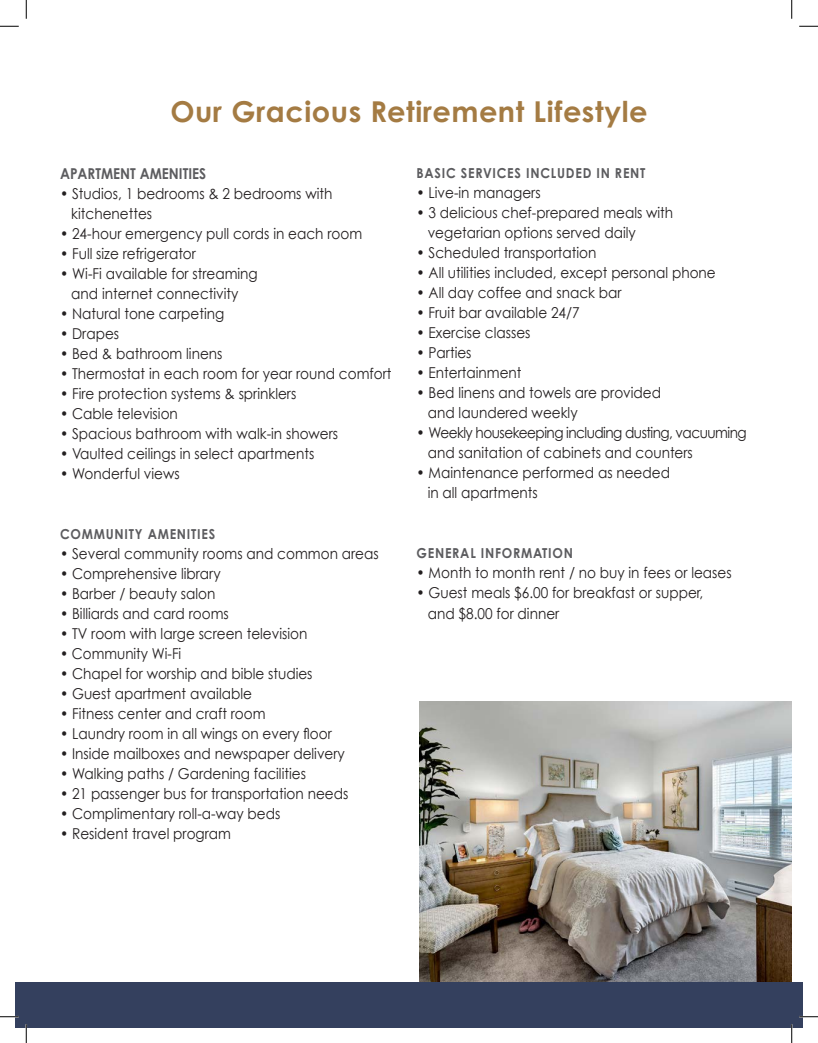
<style>
.page{position:relative;width:818px;height:1043px;background:#fff}
.page>*{position:absolute;margin:0;border:0;box-sizing:border-box;transform-origin:0 0}
.t1{font:700 28.75px "Century Gothic Pro";letter-spacing:.02em;color:#a47b43}
.t2{font:15px/20px "Century Gothic";color:#231f20;scale:.91 1}
.t3{font:15px/20px "Century Gothic";letter-spacing:-.04em;color:#231f20;scale:.91 1}
.t4{font:700 15px "Century Gothic";color:#5c5c5f;scale:.9 1}
.t5{font:15px "Century Gothic";color:#231f20;scale:.9 1}
.t6{font:700 13.75px "Century Gothic Pro";letter-spacing:.06em;color:#5c5c5f;scale:.91 1}
</style>
<div class="page">
<img style="left:419px;top:702px;width:372px;height:281px">
<div style="left:15px;top:983px;width:788px;height:45px;background:#34405e"></div>
<svg style="left:0;top:25px;width:19px;height:2px"></svg>
<svg style="left:799px;top:25px;width:19px;height:2px"></svg>
<svg style="left:0;top:1016px;width:19px;height:1px"></svg>
<svg style="left:799px;top:1016px;width:19px;height:1px"></svg>
<svg style="left:25px;top:0;width:2px;height:19px"></svg>
<svg style="left:25px;top:1024px;width:2px;height:19px"></svg>
<svg style="left:791px;top:0;width:1px;height:19px"></svg>
<svg style="left:791px;top:1024px;width:1px;height:19px"></svg>
<p class="t1" style="left:170px;top:94px;width:478px">Our Gracious Retirement Lifestyle</p>
<p class="t4" style="left:60px;top:164px;width:164px">APARTMENT AMENITIES</p>
<p class="t2" style="left:71px;top:183px;width:288px;text-indent:-11px">• Studios, 1 bedrooms &amp; 2 bedrooms with kitchenettes</p>
<p class="t2" style="left:60px;top:223px;width:333px">• 24-hour emergency pull cords in each room</p>
<p class="t2" style="left:60px;top:243px;width:151px">• Full size refrigerator</p>
<p class="t2" style="left:60px;top:263px;width:219px;text-align:center">• Wi-Fi available for streaming and internet connectivity</p>
<p class="t2" style="left:60px;top:303px;width:182px">• Natural tone carpeting</p>
<p class="t2" style="left:60px;top:323px;width:66px">• Drapes</p>
<p class="t2" style="left:60px;top:343px;width:180px">• Bed &amp; bathroom linens</p>
<p class="t2" style="left:60px;top:363px;width:366px">• Thermostat in each room for year round comfort</p>
<p class="t2" style="left:60px;top:383px;width:261px">• Fire protection systems &amp; sprinklers</p>
<p class="t2" style="left:60px;top:403px;width:131px">• Cable television</p>
<p class="t2" style="left:60px;top:423px;width:307px">• Spacious bathroom with walk-in showers</p>
<p class="t2" style="left:60px;top:443px;width:281px">• Vaulted ceilings in select apartments</p>
<p class="t2" style="left:60px;top:463px;width:133px">• Wonderful views</p>
<p class="t6" style="left:60px;top:525px;width:172px">COMMUNITY AMENITIES</p>
<p class="t2" style="left:60px;top:543px;width:351px">• Several community rooms and common areas</p>
<p class="t2" style="left:60px;top:563px;width:178px">• Comprehensive library</p>
<p class="t2" style="left:60px;top:583px;width:172px">• Barber / beauty salon</p>
<p class="t2" style="left:60px;top:603px;width:187px">• Billiards and card rooms</p>
<p class="t2" style="left:60px;top:623px;width:273px">• TV room with large screen television</p>
<p class="t5" style="left:60px;top:644px;width:136px">• Community Wi-Fi</p>
<p class="t2" style="left:60px;top:663px;width:279px">• Chapel for worship and bible studies</p>
<p class="t2" style="left:60px;top:683px;width:212px">• Guest apartment available</p>
<p class="t2" style="left:60px;top:703px;width:227px">• Fitness center and craft room</p>
<p class="t2" style="left:60px;top:723px;width:300px">• Laundry room in all wings on every floor</p>
<p class="t2" style="left:60px;top:743px;width:314px">• Inside mailboxes and newspaper delivery</p>
<p class="t2" style="left:60px;top:763px;width:272px">• Walking paths / Gardening facilities</p>
<p class="t2" style="left:60px;top:783px;width:318px">• 21 passenger bus for transportation needs</p>
<p class="t2" style="left:60px;top:803px;width:244px">• Complimentary roll-a-way beds</p>
<p class="t2" style="left:60px;top:823px;width:189px">• Resident travel program</p>
<p class="t6" style="left:416px;top:164px;width:253px">BASIC SERVICES INCLUDED IN RENT</p>
<p class="t2" style="left:416px;top:182px;width:138px">• Live-in managers</p>
<p class="t2" style="left:427px;top:202px;width:271px;text-indent:-11px">• 3 delicious chef-prepared meals with vegetarian options served daily</p>
<p class="t2" style="left:416px;top:242px;width:199px">• Scheduled transportation</p>
<p class="t2" style="left:416px;top:262px;width:330px">• All utilities included, except personal phone</p>
<p class="t2" style="left:416px;top:282px;width:227px">• All day coffee and snack bar</p>
<p class="t2" style="left:416px;top:302px;width:181px">• Fruit bar available 24/7</p>
<p class="t2" style="left:416px;top:322px;width:127px">• Exercise classes</p>
<p class="t2" style="left:416px;top:342px;width:62px">• Parties</p>
<p class="t2" style="left:416px;top:362px;width:117px">• Entertainment</p>
<p class="t2" style="left:416px;top:382px;width:270px">• Bed linens and towels are provided</p>
<p class="t2" style="left:428px;top:402px;width:166px">and laundered weekly</p>
<p class="t3" style="left:427px;top:422px;width:352px;text-indent:-11px">• Weekly housekeeping including dusting, vacuuming and sanitation of cabinets and counters</p>
<p class="t2" style="left:427px;top:462px;width:268px;text-indent:-11px">• Maintenance performed as needed in all apartments</p>
<p class="t6" style="left:416px;top:544px;width:173px">GENERAL INFORMATION</p>
<p class="t2" style="left:416px;top:562px;width:348px">• Month to month rent / no buy in fees or leases</p>
<p class="t2" style="left:416px;top:582px;width:317px">• Guest meals $6.00 for breakfast or supper,</p>
<p class="t2" style="left:428px;top:603px;width:146px">and $8.00 for dinner</p>
</div>
